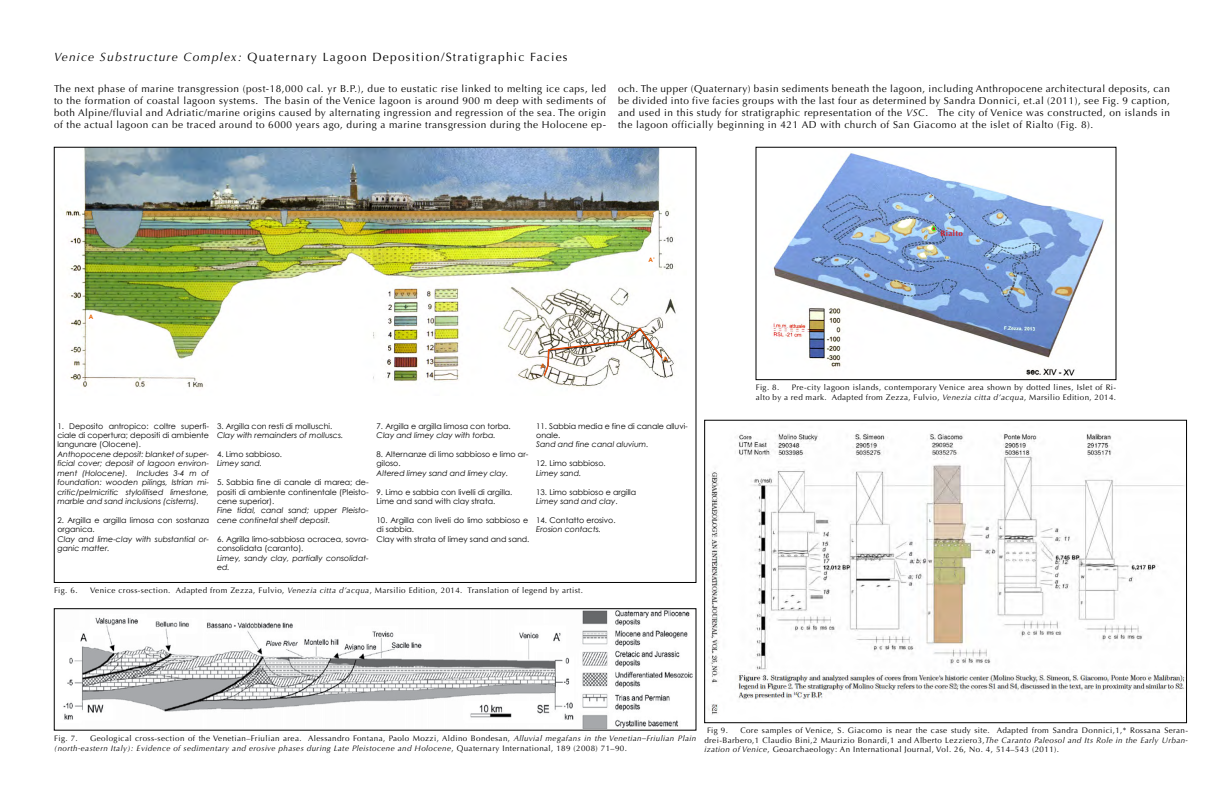
<style>
.page{position:relative;width:1224px;height:792px;background:#fff}
.page>*{position:absolute;margin:0;border:0;box-sizing:border-box;transform-origin:0 0}
.t1{font:12px "Optima";letter-spacing:.1em;color:#000}
.t2{font:10px/12px "Optima";letter-spacing:.05em;color:#000;text-align:justify}
.t3{font:8px/9.6px "Optima";letter-spacing:.05em;color:#000;text-align:right}
.t4{font:700 8px "Optima";letter-spacing:.05em;color:#d2232a}
.t5{font:7.9px/9.4px "Century Gothic";color:#000}
.t6{font:italic 7.9px/9.4px "Century Gothic";color:#000}
.t7{font:700 6.1px "Century Gothic";color:#e76100}
.s1{font-style:italic}
</style>
<div class="page">
<img style="left:65px;top:149px;width:611px;height:239px">
<svg style="left:542px;top:327px;width:122px;height:50px"></svg>
<img style="left:708px;top:433px;width:477px;height:282px">
<div style="left:704px;top:420px;width:483px;height:303px;border:1px solid #000"></div>
<img style="left:63px;top:610px;width:630px;height:118px">
<div style="left:54px;top:608px;width:642px;height:122px;border:1px solid #000"></div>
<img style="left:773px;top:153px;width:331px;height:223px">
<div style="left:756px;top:147px;width:360px;height:233px;border:1px solid #000"></div>
<svg style="left:932px;top:226px;width:4px;height:5px"></svg>
<h1 class="t1" style="left:54px;top:50px;width:515px"><span class="s1">Venice Substructure Complex:</span> Quaternary Lagoon Deposition/Stratigraphic Facies</h1>
<p class="t2" style="left:54px;top:82px;width:554px">The next phase of marine transgression (post-18,000 cal. yr B.P.), due to eustatic rise linked to melting ice caps, led to the formation of coastal lagoon systems. The basin of the Venice lagoon is around 900 m deep with sediments of both Alpine/fluvial and Adriatic/marine origins caused by alternating ingression and regression of the sea. The origin of the actual lagoon can be traced around to 6000 years ago, during a marine transgression during the Holocene ep-</p>
<p class="t2" style="left:618px;top:82px;width:554px">och. The upper (Quaternary) basin sediments beneath the lagoon, including Anthropocene architectural deposits, can be divided into five facies groups with the last four as determined by Sandra Donnici, et.al (2011), see Fig. 9 caption, and used in this study for stratigraphic representation of the <span class="s1">VSC</span>. The city of Venice was constructed, on islands in the lagoon officially beginning in 421 AD with church of San Giacomo at the islet of Rialto (Fig. 8).</p>
<p class="t7" style="left:89px;top:313px;width:6px">A</p>
<p class="t7" style="left:540px;top:362px;width:6px">A</p>
<p class="t7" style="left:648px;top:256px;width:8px">A’</p>
<p class="t7" style="left:663px;top:355px;width:8px">A’</p>
<p class="t5" style="left:57px;top:421px;width:153px;text-align:justify">1. Deposito antropico: coltre superfi&shy;ciale di copertura; depositi di ambiente langunare (Olocene).</p>
<p class="t6" style="left:57px;top:449px;width:153px;text-align:justify">Anthopocene deposit: blanket of super&shy;ficial cover; deposit of lagoon environ&shy;ment (Holocene). Includes 3-4 m of foundation: wooden pilings, Istrian mi&shy;critic/pelmicritic stylolitised limestone, marble and sand inclusions (cisterns).</p>
<p class="t5" style="left:57px;top:515px;width:153px">2. Argilla e argilla limosa con sostanza organica.</p>
<p class="t6" style="left:57px;top:534px;width:153px">Clay and lime-clay with substantial or&shy;ganic matter.</p>
<p class="t5" style="left:217px;top:421px;width:117px">3. Argilla con resti di molluschi.</p>
<p class="t6" style="left:217px;top:430px;width:128px">Clay with remainders of molluscs.</p>
<p class="t5" style="left:217px;top:449px;width:67px">4. Limo sabbioso.</p>
<p class="t6" style="left:217px;top:459px;width:47px">Limey sand.</p>
<p class="t5" style="left:217px;top:478px;width:153px;text-align:justify">5. Sabbia fine di canale di marea; de&shy;positi di ambiente continentale (Pleisto&shy;cene superior).</p>
<p class="t6" style="left:217px;top:506px;width:153px">Fine tidal, canal sand; upper Pleisto&shy;cene continetal shelf deposit.</p>
<p class="t5" style="left:217px;top:534px;width:153px">6. Agrilla limo-sabbiosa ocracea, sovra&shy;consolidata (caranto).</p>
<p class="t6" style="left:217px;top:553px;width:153px">Limey, sandy clay, partially consolidat&shy;ed.</p>
<p class="t5" style="left:377px;top:421px;width:136px">7. Argilla e argilla limosa con torba.</p>
<p class="t6" style="left:377px;top:430px;width:121px">Clay and limey clay with torba.</p>
<p class="t5" style="left:377px;top:449px;width:153px">8. Alternanze di limo sabbioso e limo ar&shy;giloso.</p>
<p class="t6" style="left:377px;top:468px;width:133px">Altered limey sand and limey clay.</p>
<p class="t5" style="left:377px;top:487px;width:137px">9. Limo e sabbia con livelli di argilla.<br>Lime and sand with clay strata.</p>
<p class="t5" style="left:377px;top:515px;width:154px">10. Argilla con liveli do limo sabbioso e di sabbia.<br>Clay with strata of limey sand and sand.</p>
<p class="t5" style="left:536px;top:421px;width:153px">11. Sabbia media e fine di canale alluvi&shy;onale.</p>
<p class="t6" style="left:536px;top:440px;width:114px">Sand and fine canal aluvium.</p>
<p class="t5" style="left:536px;top:459px;width:71px">12. Limo sabbioso.</p>
<p class="t6" style="left:536px;top:468px;width:47px">Limey sand.</p>
<p class="t5" style="left:536px;top:487px;width:102px">13. Limo sabbioso e argilla<br><span class="s1">Limey sand and clay</span>.</p>
<p class="t5" style="left:536px;top:515px;width:81px">14. Contatto erosivo.</p>
<p class="t6" style="left:536px;top:525px;width:66px">Erosion contacts.</p>
<p class="t3" style="left:54px;top:586px;width:25px">Fig. 6.</p>
<p class="t3" style="left:90px;top:586px;width:495px">Venice cross-section. Adapted from Zezza, Fulvio, <span class="s1">Venezia citta d’acqua</span>, Marsilio Edition, 2014. Translation of legend by artist.</p>
<p class="t4" style="left:940px;top:229px;width:24px">Rialto</p>
<p class="t3" style="left:756px;top:383px;width:362px">Pre-city lagoon islands, contemporary Venice area shown by dotted lines, Islet of Ri-<br>alto by a red mark. Adapted from Zezza, Fulvio, <span class="s1">Venezia citta d’acqua</span>, Marsilio Edition, 2014.</p>
<p class="t3" style="left:756px;top:383px;width:25px">Fig. 8.</p>
<p class="t3" style="left:54px;top:734px;width:643px;text-align:left;text-indent:36px">Geological cross-section of the Venetian–Friulian area. Alessandro Fontana, Paolo Mozzi, Aldino Bondesan, <span class="s1">Alluvial megafans in the Venetian–Friulian Plain (north-eastern Italy): Evidence of sedimentary and erosive phases during Late Pleistocene and Holocene</span>, Quaternary International, 189 (2008) 71–90.</p>
<p class="t3" style="left:54px;top:734px;width:25px">Fig. 7.</p>
<p class="t3" style="left:704px;top:726px;width:485px;text-align:justify;text-indent:36px">Core samples of Venice, S. Giacomo is near the case study site. Adapted from Sandra Donnici,1,* Rossana Seran&shy;drei-Barbero,1 Claudio Bini,2 Maurizio Bonardi,1 and Alberto Lezziero3,<span class="s1">The Caranto Paleosol and Its Role in the Early Urban&shy;ization of Venice</span>, Geoarchaeology: An International Journal, Vol. 26, No. 4, 514–543 (2011).</p>
<p class="t3" style="left:707px;top:726px;width:22px">Fig 9.</p>
</div>
